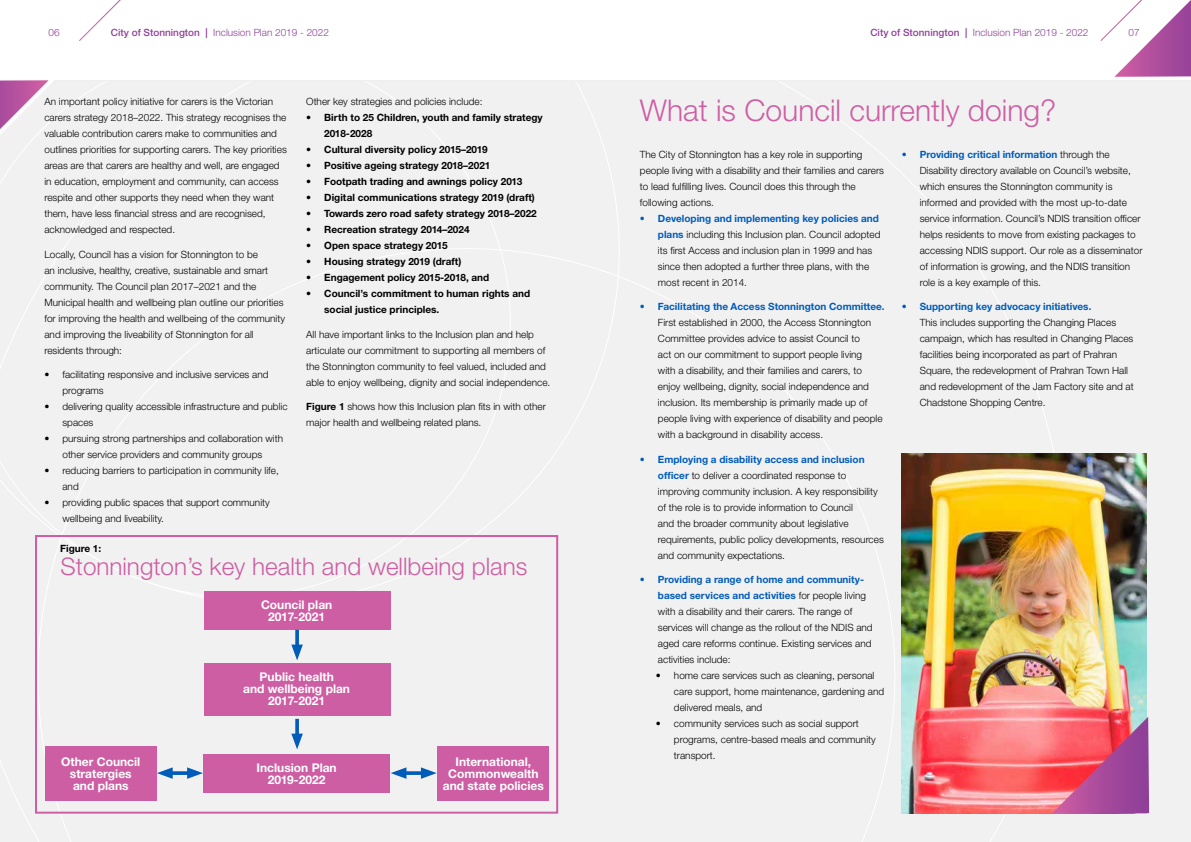
<style>
.page{position:relative;width:1191px;height:842px;background:#fff}
.page>*{position:absolute;margin:0;border:0;box-sizing:border-box;transform-origin:0 0}
.t1{font:300 30px "Helvetica Neue";color:#ce5ea3}
.t2{font:300 24.2px "Helvetica Neue";color:#ce5ea3}
.t3{font:700 12px/12px "Helvetica Neue CE";color:#fff;text-align:center}
.t4{font:300 10px/16px "Helvetica Neue";color:#000}
.t5{font:700 10px/16px "Helvetica Neue CE";color:#000}
.t6{font:700 10px/16px "Helvetica Neue CE";color:#005cb9;text-align:right}
.t7{font:300 10px "Helvetica Neue";color:#8f3f98}
.s1{font-family:"Helvetica Neue CE";font-weight:500}
.s2{font-family:"Helvetica Neue CE";font-weight:700}
.s3{font-family:"Helvetica Neue CE";font-weight:700;color:#005cb9}
.s4{font-family:"Helvetica Neue";font-weight:300;color:#000}
</style>
<div class="page">
<div style="left:0;top:81px;width:1191px;height:761px;background:#f1f1f2"></div>
<div style="left:35px;top:535px;width:523px;height:279px;border:2px solid #ce5ea3"></div>
<svg style="left:1100px;top:0;width:91px;height:77px"></svg>
<hr style="left:0;top:80px;width:1191px;height:1px;background:#efeff0">
<svg style="left:0;top:80px;width:63px;height:762px"></svg>
<svg style="left:79px;top:0;width:42px;height:41px"></svg>
<img style="left:901px;top:454px;width:245px;height:360px">
<svg style="left:1051px;top:717px;width:98px;height:97px;background:#cc527f"></svg>
<div style="left:204px;top:591px;width:186px;height:38px;background:#ce5ea3"></div>
<div style="left:204px;top:663px;width:186px;height:53px;background:#ce5ea3"></div>
<svg style="left:295px;top:630px;width:4px;height:15px"></svg>
<svg style="left:291px;top:645px;width:12px;height:15px"></svg>
<svg style="left:295px;top:719px;width:4px;height:15px"></svg>
<svg style="left:291px;top:734px;width:12px;height:15px"></svg>
<div style="left:203px;top:754px;width:187px;height:38px;background:#ce5ea3"></div>
<div style="left:45px;top:746px;width:111px;height:54px;background:#ce5ea3"></div>
<div style="left:437px;top:746px;width:112px;height:54px;background:#ce5ea3"></div>
<svg style="left:173px;top:771px;width:14px;height:4px"></svg>
<svg style="left:187px;top:767px;width:16px;height:12px"></svg>
<svg style="left:157px;top:767px;width:16px;height:12px"></svg>
<svg style="left:406px;top:771px;width:15px;height:4px"></svg>
<svg style="left:421px;top:767px;width:16px;height:12px"></svg>
<svg style="left:391px;top:767px;width:15px;height:12px"></svg>
<p class="t7" style="left:49px;top:27px;width:13px">06</p>
<p class="t7" style="left:111px;top:27px;width:220px"><span class="s1">City of Stonnington |</span> Inclusion Plan 2019 - 2022</p>
<p class="t7" style="left:870px;top:27px;width:220px"><span class="s1">City of Stonnington |</span> Inclusion Plan 2019 - 2022</p>
<p class="t7" style="left:1128px;top:27px;width:13px">07</p>
<p class="t4" style="left:44px;top:93px;width:244px">An important policy initiative for carers is the Victorian carers strategy 2018–2022. This strategy recognises the valuable contribution carers make to communities and outlines priorities for supporting carers. The key priorities areas are that carers are healthy and well, are engaged in education, employment and community, can access respite and other supports they need when they want them, have less financial stress and are recognised, acknowledged and respected.</p>
<p class="t4" style="left:44px;top:246px;width:242px">Locally, Council has a vision for Stonnington to be<br>an inclusive, healthy, creative, sustainable and smart community. The Council plan 2017–2021 and the Municipal health and wellbeing plan outline our priorities for improving the health and wellbeing of the community and improving the liveability of Stonnington for all residents through:</p>
<p class="t4" style="left:62px;top:366px;width:207px;text-indent:-18px">• facilitating responsive and inclusive services and programs</p>
<p class="t4" style="left:62px;top:398px;width:227px;text-indent:-18px">• delivering quality accessible infrastructure and public spaces</p>
<p class="t4" style="left:44px;top:430px;width:240px;text-align:center">• pursuing strong partnerships and collaboration with other service providers and community groups</p>
<p class="t4" style="left:62px;top:462px;width:218px;text-indent:-18px">• reducing barriers to participation in community life, and</p>
<p class="t4" style="left:62px;top:494px;width:209px;text-indent:-18px">• providing public spaces that support community wellbeing and liveability.</p>
<p class="t5" style="left:60px;top:540px;width:43px">Figure 1:</p>
<p class="t4" style="left:306px;top:93px;width:178px">Other key strategies and policies include:</p>
<p class="t5" style="left:324px;top:110px;width:220px;text-indent:-18px">• Birth to 25 Children, youth and family strategy<br>2018-2028</p>
<p class="t5" style="left:306px;top:142px;width:183px">• Cultural diversity policy 2015–2019</p>
<p class="t5" style="left:306px;top:158px;width:186px">• Positive ageing strategy 2018–2021</p>
<p class="t5" style="left:306px;top:174px;width:218px">• Footpath trading and awnings policy 2013</p>
<p class="t5" style="left:306px;top:190px;width:230px">• Digital communications strategy 2019 (draft)</p>
<p class="t5" style="left:306px;top:206px;width:232px">• Towards zero road safety strategy 2018–2022</p>
<p class="t5" style="left:306px;top:222px;width:165px">• Recreation strategy 2014–2024</p>
<p class="t5" style="left:306px;top:238px;width:143px">• Open space strategy 2015</p>
<p class="t5" style="left:306px;top:254px;width:157px">• Housing strategy 2019 (draft)</p>
<p class="t5" style="left:306px;top:270px;width:185px">• Engagement policy 2015-2018, and</p>
<p class="t5" style="left:324px;top:286px;width:207px;text-indent:-18px">• Council’s commitment to human rights and social justice principles.</p>
<p class="t4" style="left:306px;top:326px;width:245px">All have important links to the Inclusion plan and help articulate our commitment to supporting all members of the Stonnington community to feel valued, included and able to enjoy wellbeing, dignity and social independence.</p>
<p class="t4" style="left:306px;top:398px;width:241px"><span class="s2">Figure 1</span> shows how this Inclusion plan fits in with other major health and wellbeing related plans.</p>
<h2 class="t2" style="left:61px;top:552px;width:468px">Stonnington’s key health and wellbeing plans</h2>
<p class="t3" style="left:261px;top:599px;width:73px">Council plan<br>2017-2021</p>
<p class="t3" style="left:243px;top:671px;width:108px">Public health<br>and wellbeing plan<br>2017-2021</p>
<p class="t3" style="left:61px;top:756px;width:81px">Other Council stratergies and plans</p>
<p class="t3" style="left:443px;top:756px;width:103px">International,<br>Commonwealth and state policies</p>
<p class="t3" style="left:256px;top:762px;width:82px">Inclusion Plan<br>2019-2022</p>
<h1 class="t1" style="left:640px;top:92px;width:418px">What is Council currently doing?</h1>
<p class="t4" style="left:640px;top:146px;width:245px">The City of Stonnington has a key role in supporting people living with a disability and their families and carers to lead fulfilling lives. Council does this through the following actions.</p>
<p class="t6" style="left:640px;top:210px;width:240px">• Developing and implementing key policies and</p>
<p class="t4" style="left:658px;top:226px;width:224px"><span class="s3">plans</span> including this Inclusion plan. Council adopted its first Access and inclusion plan in 1999 and has since then adopted a further three plans, with the most recent in 2014.</p>
<p class="t6" style="left:640px;top:299px;width:246px">• Facilitating the Access Stonnington Committee.</p>
<p class="t4" style="left:658px;top:315px;width:226px">First established in 2000, the Access Stonnington Committee provides advice to assist Council to<br>act on our commitment to support people living<br>with a disability, and their families and carers, to enjoy wellbeing, dignity, social independence and inclusion. Its membership is primarily made up of people living with experience of disability and people with a background in disability access.</p>
<p class="t6" style="left:640px;top:451px;width:226px">• Employing a disability access and inclusion</p>
<p class="t4" style="left:658px;top:467px;width:227px"><span class="s3">officer</span> to deliver a coordinated response to improving community inclusion. A key responsibility of the role is to provide information to Council<br>and the broader community about legislative requirements, public policy developments, resources and community expectations.</p>
<p class="t6" style="left:640px;top:572px;width:228px">• Providing a range of home and community&shy;based services and activities <span class="s4">for people living</span></p>
<p class="t4" style="left:658px;top:604px;width:216px">with a disability and their carers. The range of services will change as the rollout of the NDIS and aged care reforms continue. Existing services and activities include:</p>
<p class="t4" style="left:674px;top:668px;width:212px;text-indent:-18px">• home care services such as cleaning, personal care support, home maintenance, gardening and delivered meals, and</p>
<p class="t4" style="left:674px;top:716px;width:203px;text-indent:-18px">• community services such as social support programs, centre-based meals and community transport.</p>
<p class="t6" style="left:901px;top:146px;width:209px">• Providing critical information <span class="s4">through the</span></p>
<p class="t4" style="left:919px;top:162px;width:224px">Disability directory available on Council’s website, which ensures the Stonnington community is informed and provided with the most up-to-date service information. Council’s NDIS transition officer helps residents to move from existing packages to accessing NDIS support. Our role as a disseminator of information is growing, and the NDIS transition role is a key example of this.</p>
<p class="t6" style="left:901px;top:299px;width:191px">• Supporting key advocacy initiatives.</p>
<p class="t4" style="left:919px;top:314px;width:215px">This includes supporting the Changing Places campaign, which has resulted in Changing Places facilities being incorporated as part of Prahran Square, the redevelopment of Prahran Town Hall and redevelopment of the Jam Factory site and at Chadstone Shopping Centre.</p>
</div>
